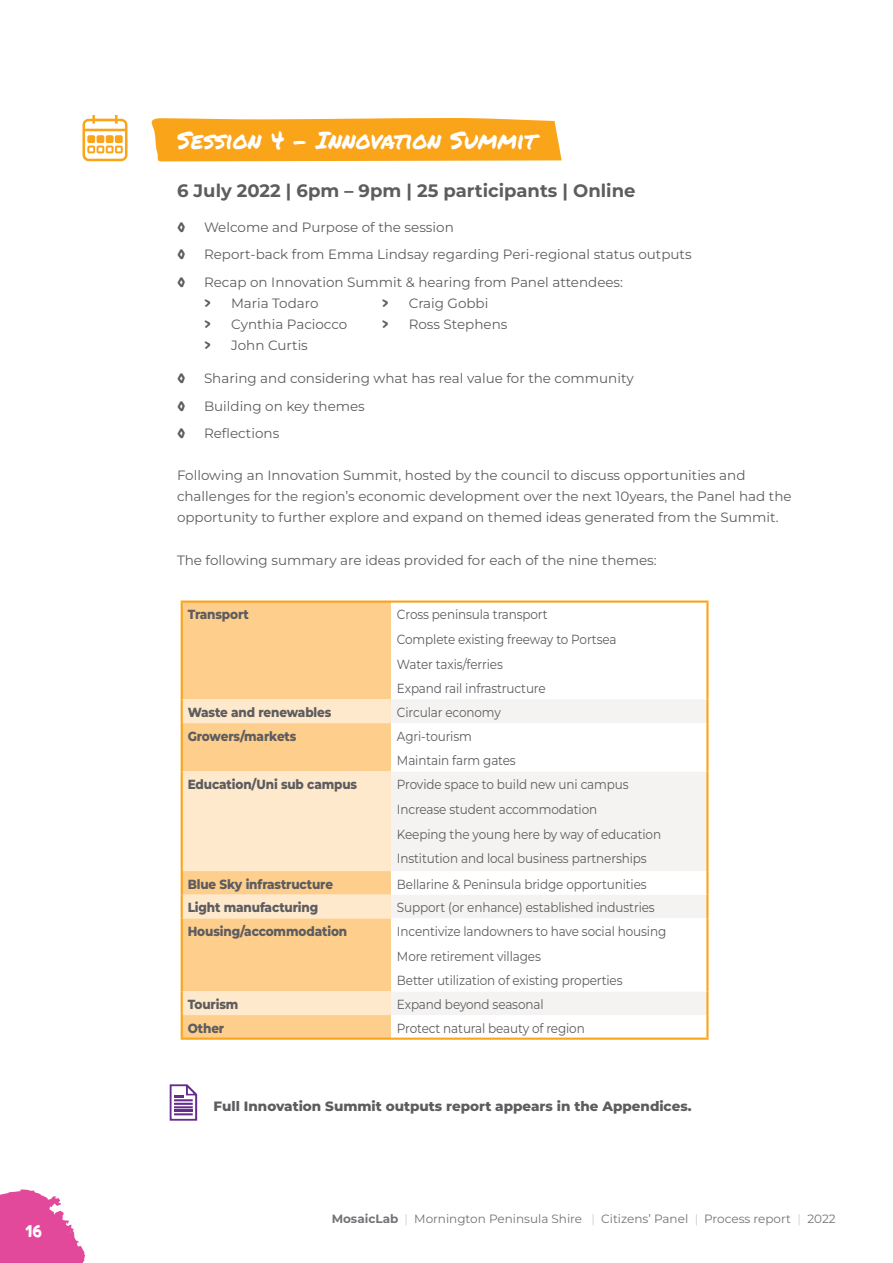
<style>
.page{position:relative;width:893px;height:1263px;background:#fff}
.page>*{position:absolute;margin:0;border:0;box-sizing:border-box;transform-origin:0 0}
.t1{font:24px "Permanent Marker";color:#fff}
.t2{font:700 18px "Montserrat";color:#5d5d60}
.t3{font:16.8px "Tomarik Brush";color:#fff}
.t4{font:13.5px/21px "Montserrat";color:#5d5d60}
.t5{font:800 13.5px "Montserrat";color:#5d5d60}
.t6{font:13.5px "Tomarik Brush";color:#5d5d60}
.t7{font:13.2px/24.8px "Montserrat";letter-spacing:-.01em;color:#5d5d60;scale:.91 1}
.t8{font:800 13.2px "Montserrat";letter-spacing:-.01em;color:#5d5d60;scale:.91 1}
.t9{font:12px "Montserrat";color:#727477}
.s1{font-family:"Tomarik Brush"}
.s2{font-weight:700}
.s3{font-weight:100}
</style>
<div class="page">
<svg style="left:0;top:1189px;width:85px;height:74px"></svg>
<div style="left:151px;top:118px;width:411px;height:43px;background:#faa41a"></div>
<svg style="left:170px;top:1084px;width:27px;height:37px"></svg>
<div style="left:183px;top:603px;width:208px;height:434px;background:#fece8c"></div>
<svg style="left:183px;top:699px;width:208px;height:316px;background:#fedcae"></svg>
<div style="left:391px;top:700px;width:315px;height:315px;background:#f5f3f1"></div>
<svg style="left:391px;top:723px;width:315px;height:268px"></svg>
<hr style="left:181px;top:600px;width:210px;height:3px;background:#faa41a">
<hr style="left:181px;top:603px;width:2px;height:96px;background:#faa41a">
<hr style="left:391px;top:600px;width:317px;height:3px;background:#faa41a">
<hr style="left:706px;top:603px;width:2px;height:96px;background:#faa41a">
<hr style="left:181px;top:699px;width:2px;height:24px;background:#faa41a">
<hr style="left:706px;top:699px;width:2px;height:24px;background:#faa41a">
<hr style="left:181px;top:723px;width:2px;height:48px;background:#faa41a">
<hr style="left:706px;top:723px;width:2px;height:48px;background:#faa41a">
<hr style="left:181px;top:771px;width:2px;height:100px;background:#faa41a">
<hr style="left:706px;top:771px;width:2px;height:100px;background:#faa41a">
<hr style="left:181px;top:871px;width:2px;height:24px;background:#faa41a">
<hr style="left:706px;top:871px;width:2px;height:24px;background:#faa41a">
<hr style="left:181px;top:895px;width:2px;height:23px;background:#faa41a">
<hr style="left:706px;top:895px;width:2px;height:23px;background:#faa41a">
<hr style="left:181px;top:918px;width:2px;height:73px;background:#faa41a">
<hr style="left:706px;top:918px;width:2px;height:73px;background:#faa41a">
<hr style="left:181px;top:991px;width:2px;height:24px;background:#faa41a">
<hr style="left:706px;top:991px;width:2px;height:24px;background:#faa41a">
<hr style="left:181px;top:1015px;width:2px;height:22px;background:#faa41a">
<hr style="left:706px;top:1015px;width:2px;height:22px;background:#faa41a">
<hr style="left:181px;top:1037px;width:210px;height:3px;background:#faa41a">
<hr style="left:391px;top:1037px;width:317px;height:3px;background:#faa41a">
<svg style="left:82px;top:115px;width:46px;height:46px"></svg>
<p class="t3" style="left:26px;top:1215px;width:18px">16</p>
<h1 class="t1" style="left:177px;top:122px;width:361px">Session 4 – Innovation Summit</h1>
<h2 class="t2" style="left:177px;top:178px;width:460px">6 July 2022 | 6pm – 9pm | 25 participants | Online</h2>
<p class="t6" style="left:177px;top:215px;width:10px">◊</p>
<p class="t4" style="left:204px;top:216px;width:251px">Welcome and Purpose of the session</p>
<p class="t6" style="left:177px;top:242px;width:10px">◊</p>
<p class="t4" style="left:204px;top:244px;width:489px">Report-back from Emma Lindsay regarding Peri-regional status outputs</p>
<p class="t6" style="left:177px;top:270px;width:10px">◊</p>
<p class="t4" style="left:204px;top:271px;width:421px">Recap on Innovation Summit &amp; hearing from Panel attendees: <span class="s1">&gt;</span> Maria Todaro<br><span class="s1">&gt;</span> Cynthia Paciocco<br><span class="s1">&gt;</span> John Curtis</p>
<p class="t4" style="left:382px;top:292px;width:127px"><span class="s1">&gt;</span> Craig Gobbi<br><span class="s1">&gt;</span> Ross Stephens</p>
<p class="t6" style="left:177px;top:366px;width:10px">◊</p>
<p class="t4" style="left:204px;top:367px;width:431px">Sharing and considering what has real value for the community</p>
<p class="t6" style="left:177px;top:394px;width:10px">◊</p>
<p class="t4" style="left:204px;top:395px;width:162px">Building on key themes</p>
<p class="t6" style="left:177px;top:421px;width:10px">◊</p>
<p class="t4" style="left:204px;top:423px;width:77px">Reflections</p>
<p class="t4" style="left:177px;top:465px;width:616px">Following an Innovation Summit, hosted by the council to discuss opportunities and challenges for the region’s economic development over the next 10years, the Panel had the opportunity to further explore and expand on themed ideas generated from the Summit.</p>
<p class="t4" style="left:177px;top:549px;width:481px">The following summary are ideas provided for each of the nine themes:</p>
<p class="t8" style="left:188px;top:606px;width:69px">Transport</p>
<p class="t7" style="left:397px;top:602px;width:243px">Cross peninsula transport<br>Complete existing freeway to Portsea<br>Water taxis/ferries<br>Expand rail infrastructure</p>
<p class="t8" style="left:188px;top:704px;width:159px">Waste and renewables</p>
<p class="t7" style="left:397px;top:700px;width:116px">Circular economy</p>
<p class="t8" style="left:188px;top:727px;width:121px">Growers/markets</p>
<p class="t7" style="left:397px;top:723px;width:132px">Agri-tourism<br>Maintain farm gates</p>
<p class="t8" style="left:188px;top:776px;width:188px">Education/Uni sub campus</p>
<p class="t7" style="left:397px;top:772px;width:292px">Provide space to build new uni campus Increase student accommodation<br>Keeping the young here by way of education Institution and local business partnerships</p>
<p class="t8" style="left:188px;top:875px;width:161px">Blue Sky infrastructure</p>
<p class="t7" style="left:397px;top:871px;width:276px">Bellarine &amp; Peninsula bridge opportunities</p>
<p class="t8" style="left:188px;top:899px;width:145px">Light manufacturing</p>
<p class="t7" style="left:397px;top:895px;width:285px">Support (or enhance) established industries</p>
<p class="t8" style="left:188px;top:922px;width:177px">Housing/accommodation</p>
<p class="t7" style="left:397px;top:918px;width:297px">Incentivize landowners to have social housing<br>More retirement villages<br>Better utilization of existing properties</p>
<p class="t8" style="left:188px;top:995px;width:57px">Tourism</p>
<p class="t7" style="left:397px;top:992px;width:163px">Expand beyond seasonal</p>
<p class="t8" style="left:188px;top:1019px;width:42px">Other</p>
<p class="t7" style="left:397px;top:1015px;width:208px">Protect natural beauty of region</p>
<p class="t5" style="left:214px;top:1097px;width:479px">Full Innovation Summit outputs report appears in the Appendices.</p>
<p class="t9" style="left:332px;top:1210px;width:506px"><span class="s2">MosaicLab</span> <span class="s3">|</span> Mornington Peninsula Shire <span class="s3">|</span> Citizens’ Panel <span class="s3">|</span> Process report <span class="s3">|</span> 2022</p>
</div>
